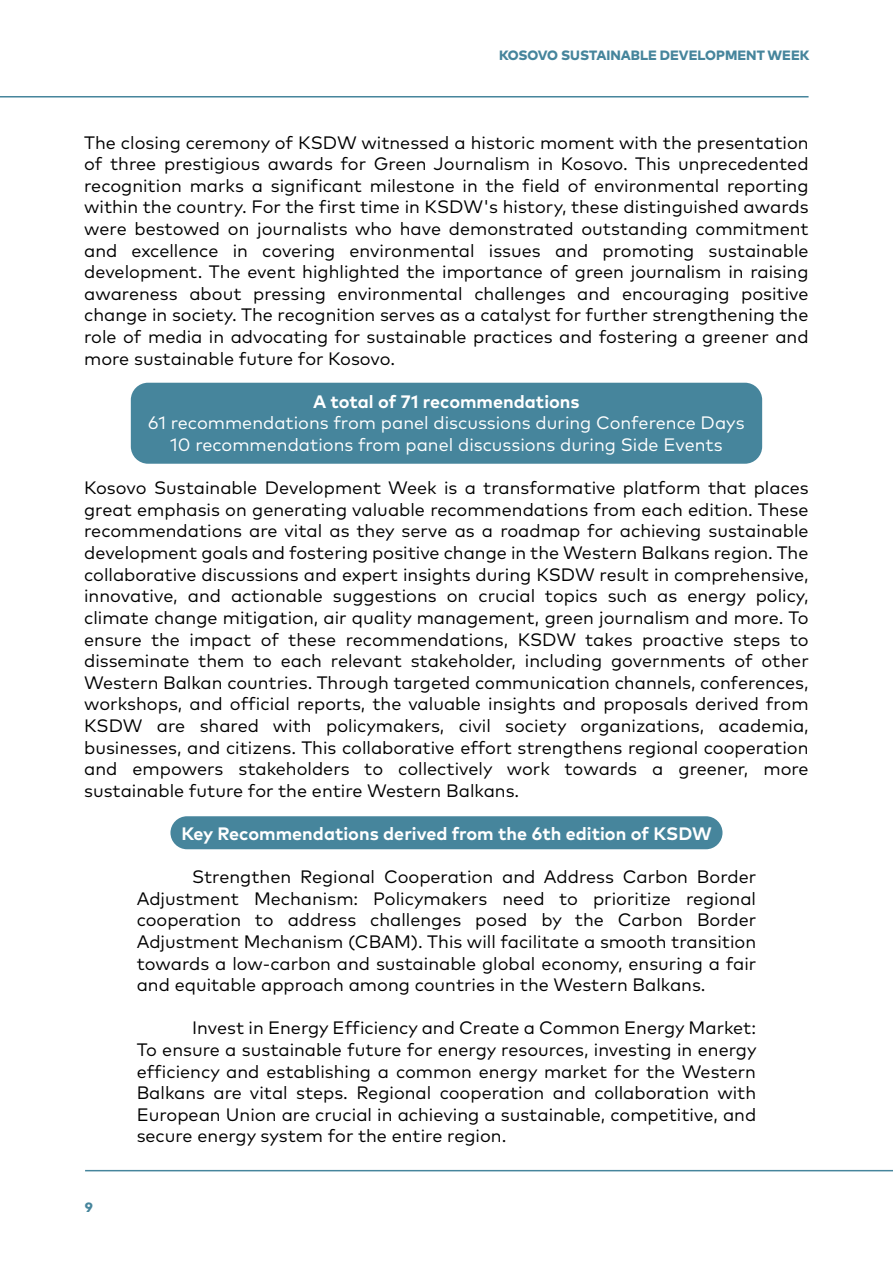
<style>
.page{position:relative;width:893px;height:1263px;background:#fff}
.page>*{position:absolute;margin:0;border:0;box-sizing:border-box;transform-origin:0 0}
.t1{font:18px/21.6px "Mark Pro";color:#000;text-align:justify}
.t2{font:18px/21.6px "Mark Pro";color:#fff;text-align:center}
.t3{font:700 18px "Mark Pro";color:#fff}
.t4{font:800 13.5px "Mark Pro";color:#46859c}
</style>
<div class="page">
<hr style="left:85px;top:1170px;width:808px;height:1px;background:#46859c">
<hr style="left:0;top:96px;width:808px;height:2px;background:#46859c">
<div style="left:170px;top:816px;width:552px;height:33px;background:#46859c;border-radius:16px"></div>
<div style="left:131px;top:383px;width:631px;height:81px;background:#46859c;border-radius:17px"></div>
<p class="t4" style="left:499px;top:45px;width:312px">KOSOVO SUSTAINABLE DEVELOPMENT WEEK</p>
<p class="t1" style="left:84px;top:130px;width:726px">The closing ceremony of KSDW witnessed a historic moment with the presentation of three prestigious awards for Green Journalism in Kosovo. This unprecedented recognition marks a significant milestone in the field of environmental reporting within the country. For the first time in KSDW's history, these distinguished awards were bestowed on journalists who have demonstrated outstanding commitment and excellence in covering environmental issues and promoting sustainable development. The event highlighted the importance of green journalism in raising awareness about pressing environmental challenges and encouraging positive change in society. The recognition serves as a catalyst for further strengthening the role of media in advocating for sustainable practices and fostering a greener and more sustainable future for Kosovo.</p>
<p class="t3" style="left:313px;top:388px;width:268px">A total of 71 recommendations</p>
<p class="t2" style="left:148px;top:411px;width:598px">61 recommendations from panel discussions during Conference Days<br>10 recommendations from panel discussions during Side Events</p>
<p class="t1" style="left:84px;top:476px;width:726px">Kosovo Sustainable Development Week is a transformative platform that places great emphasis on generating valuable recommendations from each edition. These recommendations are vital as they serve as a roadmap for achieving sustainable development goals and fostering positive change in the Western Balkans region. The collaborative discussions and expert insights during KSDW result in comprehensive, innovative, and actionable suggestions on crucial topics such as energy policy, climate change mitigation, air quality management, green journalism and more. To ensure the impact of these recommendations, KSDW takes proactive steps to disseminate them to each relevant stakeholder, including governments of other Western Balkan countries. Through targeted communication channels, conferences, workshops, and official reports, the valuable insights and proposals derived from KSDW are shared with policymakers, civil society organizations, academia, businesses, and citizens. This collaborative effort strengthens regional cooperation and empowers stakeholders to collectively work towards a greener, more sustainable future for the entire Western Balkans.</p>
<p class="t3" style="left:181px;top:820px;width:532px">Key Recommendations derived from the 6th edition of KSDW</p>
<p class="t1" style="left:137px;top:864px;width:621px;text-indent:55px">Strengthen Regional Cooperation and Address Carbon Border Adjustment Mechanism: Policymakers need to prioritize regional cooperation to address challenges posed by the Carbon Border Adjustment Mechanism (CBAM). This will facilitate a smooth transition towards a low-carbon and sustainable global economy, ensuring a fair and equitable approach among countries in the Western Balkans.</p>
<p class="t1" style="left:137px;top:1016px;width:621px;text-indent:55px">Invest in Energy Efficiency and Create a Common Energy Market:<br>To ensure a sustainable future for energy resources, investing in energy efficiency and establishing a common energy market for the Western Balkans are vital steps. Regional cooperation and collaboration with European Union are crucial in achieving a sustainable, competitive, and secure energy system for the entire region.</p>
<p class="t4" style="left:85px;top:1197px;width:10px">9</p>
</div>
